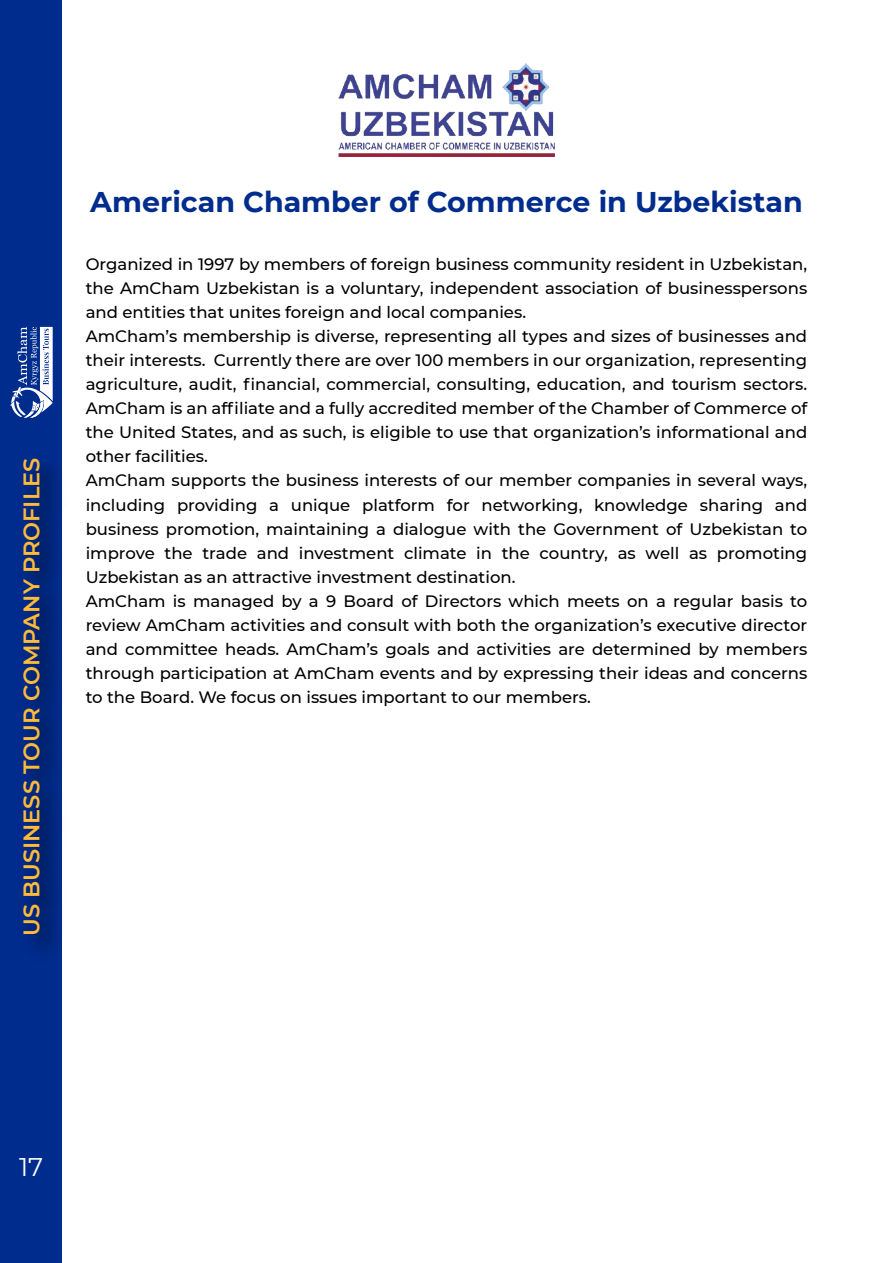
<style>
.page{position:relative;width:893px;height:1263px;background:#fff}
.page>*{position:absolute;margin:0;border:0;box-sizing:border-box;transform-origin:0 0}
.t1{font:700 28.5px "Montserrat";color:#002c8d}
.t2{font:25.5px "Montserrat";color:#fff}
.t3{font:600 22.5px "Montserrat";color:#ffbb39}
.t4{font:500 16.5px/24px "Montserrat";color:#000}
</style>
<div class="page">
<div style="left:0;top:0;width:61px;height:1263px;background:#002c8d"></div>
<svg style="left:10px;top:327px;width:43px;height:91px"></svg>
<img style="left:27px;top:445px;width:35px;height:524px">
<img style="left:339px;top:64px;width:215px;height:92px">
<h3 class="t3" style="left:15px;top:936px;width:480px;rotate:-90deg">US BUSINESS TOUR COMPANY PROFILES</h3>
<h1 class="t1" style="left:90px;top:181px;width:714px">American Chamber of Commerce in Uzbekistan</h1>
<p class="t4" style="left:86px;top:252px;width:723px">Organized in 1997 by members of foreign business community resident in Uzbekistan, the AmCham Uzbekistan is a voluntary, independent association of businesspersons and entities that unites foreign and local companies.<br>AmCham’s membership is diverse, representing all types and sizes of businesses and their interests. Currently there are over 100 members in our organization, representing agriculture, audit, financial, commercial, consulting, education, and tourism sectors.<br>AmCham is an affiliate and a fully accredited member of the Chamber of Commerce of the United States, and as such, is eligible to use that organization’s informational and other facilities.<br>AmCham supports the business interests of our member companies in several ways, including providing a unique platform for networking, knowledge sharing and business promotion, maintaining a dialogue with the Government of Uzbekistan to improve the trade and investment climate in the country, as well as promoting Uzbekistan as an attractive investment destination.<br>AmCham is managed by a 9 Board of Directors which meets on a regular basis to review AmCham activities and consult with both the organization’s executive director and committee heads. AmCham’s goals and activities are determined by members through participation at AmCham events and by expressing their ideas and concerns to the Board. We focus on issues important to our members.</p>
<h2 class="t2" style="left:19px;top:1149px;width:26px">17</h2>
</div>
